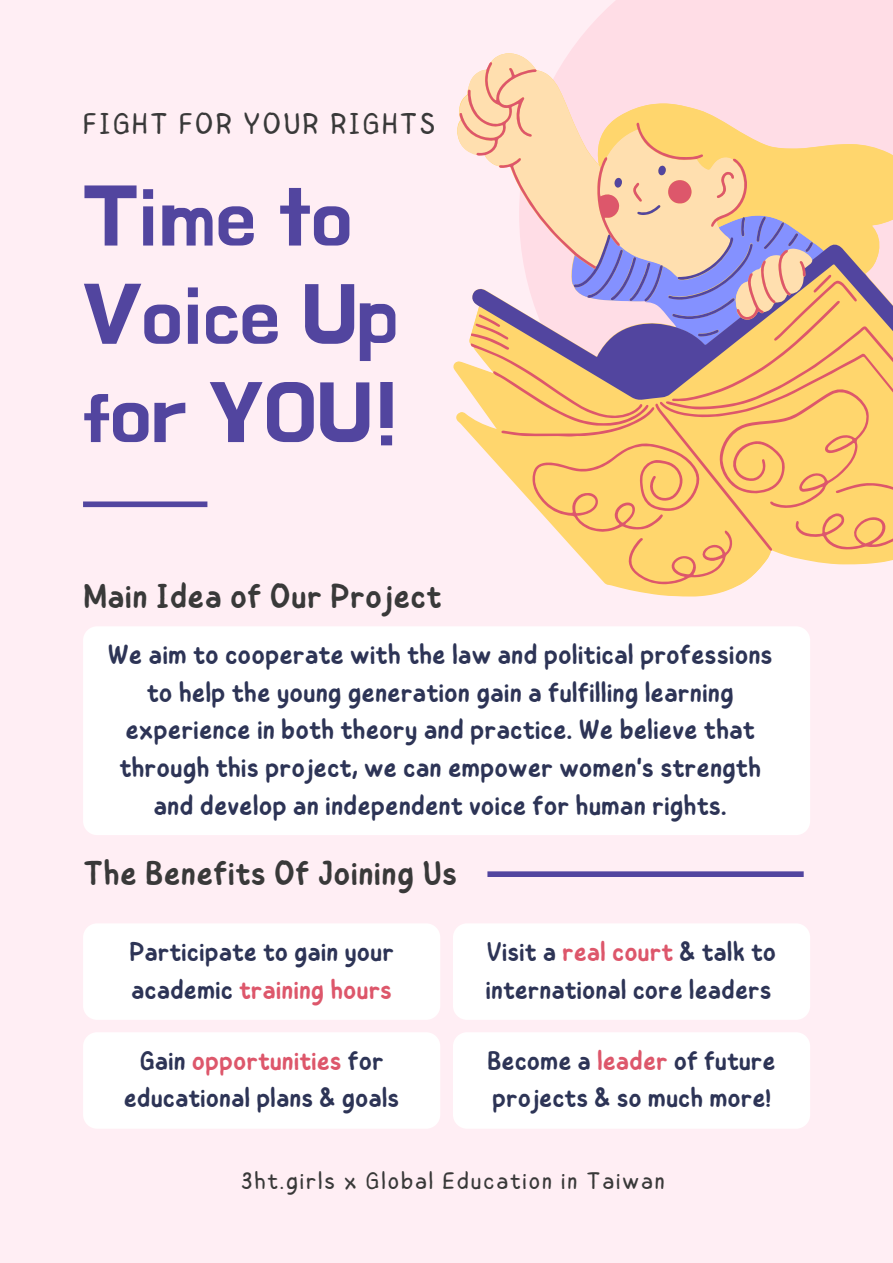
<style>
.page{position:relative;width:893px;height:1263px;background:#ffeef4}
.page>*{position:absolute;margin:0;border:0;box-sizing:border-box;transform-origin:0 0}
.t1{font:82.43px/98.2px "BMHANNA";color:#52459f}
.t2{font:500 34.5px "Childos Arabic";letter-spacing:.01em;color:#393939}
.t3{font:300 30px "Childos Arabic";letter-spacing:.08em;color:#393939}
.t4{font:500 27.75px/37.7px "Childos Arabic";color:#2d3456;text-align:center}
.t5{font:500 27px/37.7px "Childos Arabic";color:#2d3456}
.t6{font:300 24px "Childos Arabic";letter-spacing:.08em;color:#393939}
.s1{color:#dd576b}
</style>
<div class="page">
<div style="left:83px;top:626px;width:727px;height:209px;background:#fff;border-radius:14px"></div>
<div style="left:83px;top:923px;width:357px;height:97px;background:#fff;border-radius:14px"></div>
<div style="left:83px;top:1032px;width:357px;height:97px;background:#fff;border-radius:14px"></div>
<div style="left:453px;top:923px;width:357px;height:97px;background:#fff;border-radius:14px"></div>
<div style="left:453px;top:1032px;width:357px;height:97px;background:#fff;border-radius:14px"></div>
<div style="left:83px;top:501px;width:124px;height:6px;background:#52459f"></div>
<div style="left:487px;top:871px;width:316px;height:6px;background:#52459f"></div>
<div style="left:519px;top:0;width:374px;height:499px;background:linear-gradient(to right,#ffe8ef,#ffd9e2)"></div>
<svg style="left:491px;top:53px;width:321px;height:9px;background:#ffdfe3"></svg>
<svg style="left:453px;top:122px;width:288px;height:475px"></svg>
<svg style="left:459px;top:62px;width:434px;height:522px;background:#edc8a1"></svg>
<p class="t3" style="left:83px;top:102px;width:353px">FIGHT FOR YOUR RIGHTS</p>
<h1 class="t1" style="left:83px;top:168px;width:319px">Time to<br>Voice Up for YOU!</h1>
<p class="t2" style="left:83px;top:572px;width:360px">Main Idea of Our Project</p>
<p class="t4" style="left:108px;top:636px;width:666px">We aim to cooperate with the law and political professions to help the young generation gain a fulfilling learning experience in both theory and practice. We believe that through this project, we can empower women's strength and develop an independent voice for human rights.</p>
<p class="t2" style="left:83px;top:849px;width:376px">The Benefits Of Joining Us</p>
<p class="t5" style="left:129px;top:933px;width:266px">Participate to gain your academic <span class="s1">training hours</span></p>
<p class="t5" style="left:485px;top:933px;width:292px">Visit a <span class="s1">real court</span> &amp; talk to international core leaders</p>
<p class="t5" style="left:124px;top:1042px;width:277px;text-align:center">Gain <span class="s1">opportunities</span> for educational plans &amp; goals</p>
<p class="t5" style="left:487px;top:1042px;width:290px">Become a <span class="s1">leader</span> of future projects &amp; so much more!</p>
<p class="t6" style="left:241px;top:1164px;width:425px">3ht.girls x Global Education in Taiwan</p>
</div>
